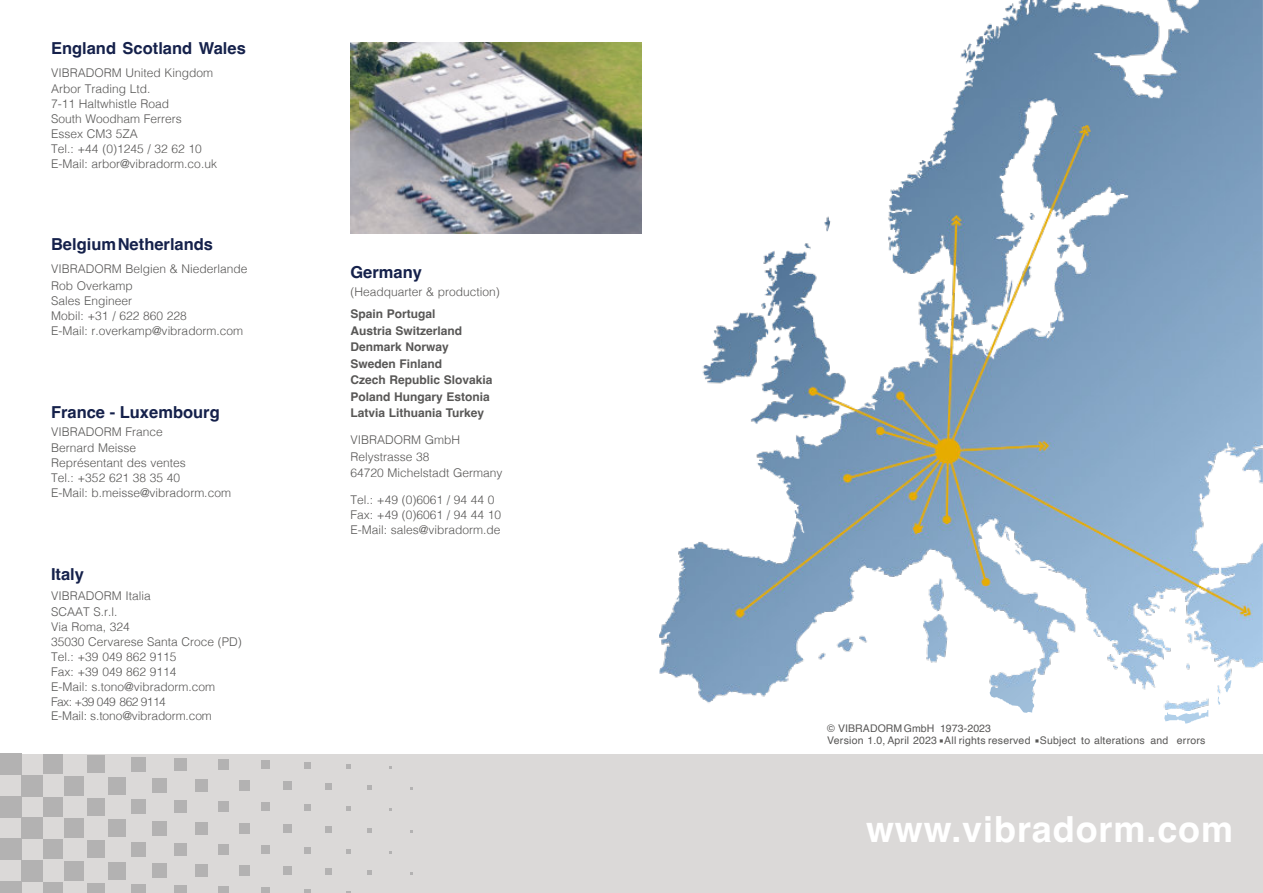
<style>
.page{position:relative;width:1263px;height:893px;background:#fff}
.page>*{position:absolute;margin:0;border:0;box-sizing:border-box;transform-origin:0 0}
.t1{font:700 36px "Helvetica";letter-spacing:.025em;color:#fff}
.t2{font:700 16.5px "Helvetica";color:#15214b}
.t3{font:300 12px/15px "Helvetica";color:#585756}
.t4{font:700 12px/16.5px "Helvetica";color:#585756}
.t5{font:10.5px/12.5px "Helvetica";letter-spacing:.02em;color:#585756}
.s1{font-family:"Lucida Grande"}
</style>
<div class="page">
<img style="left:350px;top:43px;width:292px;height:191px">
<img style="left:659px;top:0;width:604px;height:710px">
<div style="left:0;top:754px;width:1263px;height:139px;background:#dbd9d8"></div>
<svg style="left:989px;top:679px;width:47px;height:34px"></svg>
<svg style="left:1217px;top:680px;width:14px;height:25px"></svg>
<svg style="left:1164px;top:710px;width:44px;height:14px"></svg>
<div style="left:0;top:881px;width:21px;height:12px;background:#b3b2b2"></div>
<div style="left:44px;top:882px;width:19px;height:11px;background:#b3b2b2"></div>
<div style="left:87px;top:883px;width:17px;height:10px;background:#b3b2b2"></div>
<div style="left:131px;top:884px;width:15px;height:9px;background:#b3b2b2"></div>
<div style="left:174px;top:885px;width:13px;height:8px;background:#b3b2b2"></div>
<div style="left:218px;top:886px;width:11px;height:7px;background:#b3b2b2"></div>
<div style="left:261px;top:888px;width:9px;height:5px;background:#b3b2b2"></div>
<svg style="left:304px;top:890px;width:6px;height:3px"></svg>
<svg style="left:347px;top:849px;width:4px;height:4px"></svg>
<svg style="left:347px;top:807px;width:4px;height:4px"></svg>
<svg style="left:347px;top:764px;width:4px;height:4px"></svg>
<svg style="left:304px;top:847px;width:6px;height:6px"></svg>
<svg style="left:304px;top:805px;width:6px;height:6px"></svg>
<svg style="left:304px;top:762px;width:6px;height:6px"></svg>
<div style="left:261px;top:845px;width:9px;height:8px;background:#b3b2b2"></div>
<div style="left:261px;top:802px;width:9px;height:9px;background:#b3b2b2"></div>
<div style="left:261px;top:760px;width:9px;height:8px;background:#b3b2b2"></div>
<div style="left:218px;top:844px;width:11px;height:11px;background:#b3b2b2"></div>
<div style="left:218px;top:801px;width:11px;height:11px;background:#b3b2b2"></div>
<div style="left:218px;top:759px;width:11px;height:11px;background:#b3b2b2"></div>
<div style="left:174px;top:843px;width:13px;height:13px;background:#b3b2b2"></div>
<div style="left:174px;top:800px;width:13px;height:13px;background:#b3b2b2"></div>
<div style="left:174px;top:758px;width:13px;height:13px;background:#b3b2b2"></div>
<div style="left:131px;top:842px;width:15px;height:15px;background:#b3b2b2"></div>
<div style="left:131px;top:799px;width:15px;height:15px;background:#b3b2b2"></div>
<div style="left:131px;top:757px;width:15px;height:15px;background:#b3b2b2"></div>
<div style="left:87px;top:841px;width:17px;height:17px;background:#b3b2b2"></div>
<div style="left:87px;top:798px;width:17px;height:17px;background:#b3b2b2"></div>
<div style="left:87px;top:756px;width:17px;height:17px;background:#b3b2b2"></div>
<div style="left:44px;top:840px;width:19px;height:19px;background:#b3b2b2"></div>
<div style="left:44px;top:797px;width:19px;height:19px;background:#b3b2b2"></div>
<div style="left:44px;top:755px;width:19px;height:19px;background:#b3b2b2"></div>
<div style="left:21px;top:860px;width:22px;height:21px;background:#b3b2b2"></div>
<div style="left:65px;top:861px;width:19px;height:19px;background:#b3b2b2"></div>
<div style="left:108px;top:862px;width:17px;height:17px;background:#b3b2b2"></div>
<div style="left:152px;top:863px;width:15px;height:15px;background:#b3b2b2"></div>
<div style="left:196px;top:864px;width:12px;height:13px;background:#b3b2b2"></div>
<div style="left:239px;top:865px;width:11px;height:11px;background:#b3b2b2"></div>
<div style="left:283px;top:866px;width:8px;height:9px;background:#b3b2b2"></div>
<div style="left:325px;top:868px;width:7px;height:7px;background:#b3b2b2"></div>
<svg style="left:368px;top:871px;width:4px;height:4px"></svg>
<svg style="left:368px;top:828px;width:4px;height:4px"></svg>
<svg style="left:368px;top:785px;width:4px;height:5px"></svg>
<div style="left:325px;top:826px;width:7px;height:6px;background:#b3b2b2"></div>
<div style="left:325px;top:783px;width:7px;height:7px;background:#b3b2b2"></div>
<div style="left:283px;top:824px;width:8px;height:8px;background:#b3b2b2"></div>
<div style="left:283px;top:781px;width:8px;height:9px;background:#b3b2b2"></div>
<div style="left:239px;top:823px;width:11px;height:10px;background:#b3b2b2"></div>
<div style="left:239px;top:780px;width:11px;height:11px;background:#b3b2b2"></div>
<div style="left:196px;top:822px;width:12px;height:12px;background:#b3b2b2"></div>
<div style="left:196px;top:779px;width:12px;height:13px;background:#b3b2b2"></div>
<div style="left:152px;top:821px;width:15px;height:14px;background:#b3b2b2"></div>
<div style="left:152px;top:778px;width:15px;height:15px;background:#b3b2b2"></div>
<div style="left:108px;top:819px;width:17px;height:17px;background:#b3b2b2"></div>
<div style="left:108px;top:777px;width:17px;height:17px;background:#b3b2b2"></div>
<div style="left:65px;top:818px;width:19px;height:20px;background:#b3b2b2"></div>
<div style="left:65px;top:776px;width:19px;height:19px;background:#b3b2b2"></div>
<div style="left:21px;top:817px;width:22px;height:22px;background:#b3b2b2"></div>
<div style="left:21px;top:775px;width:22px;height:21px;background:#b3b2b2"></div>
<div style="left:0;top:839px;width:21px;height:21px;background:#b3b2b2"></div>
<div style="left:0;top:796px;width:21px;height:21px;background:#b3b2b2"></div>
<div style="left:0;top:754px;width:21px;height:21px;background:#b3b2b2"></div>
<h2 class="t2" style="left:51px;top:42px;width:196px">England Scotland Wales</h2>
<p class="t3" style="left:51px;top:66px;width:164px;line-height:16.5px">VIBRADORM United Kingdom<br>Arbor Trading Ltd.</p>
<p class="t3" style="left:51px;top:98px;width:167px">7-11 Haltwhistle Road<br>South Woodham Ferrers<br>Essex CM3 5ZA<br>Tel.: +44 (0)1245 / 32 62 10<br>E-Mail: arbor@vibradorm.co.uk</p>
<h2 class="t2" style="left:51px;top:238px;width:164px">Belgium Netherlands</h2>
<p class="t3" style="left:51px;top:263px;width:198px;line-height:16.5px">VIBRADORM Belgien &amp; Niederlande<br>Rob Overkamp</p>
<p class="t3" style="left:51px;top:295px;width:193px">Sales Engineer<br>Mobil: +31 / 622 860 228<br>E-Mail: r.overkamp@vibradorm.com</p>
<h2 class="t2" style="left:51px;top:405px;width:170px">France - Luxembourg</h2>
<p class="t3" style="left:51px;top:425px;width:113px;line-height:16.5px">VIBRADORM France<br>Bernard Meisse</p>
<p class="t3" style="left:51px;top:457px;width:181px">Représentant des ventes<br>Tel.: +352 621 38 35 40<br>E-Mail: b.meisse@vibradorm.com</p>
<h2 class="t2" style="left:51px;top:567px;width:35px">Italy</h2>
<p class="t3" style="left:51px;top:589px;width:101px;line-height:16.5px">VIBRADORM Italia<br>SCAAT S.r.l.</p>
<p class="t3" style="left:51px;top:621px;width:192px">Via Roma, 324<br>35030 Cervarese Santa Croce (PD)<br>Tel.: +39 049 862 9115<br>Fax: +39 049 862 9114<br>E-Mail: s.tono@vibradorm.com</p>
<p class="t3" style="left:51px;top:696px;width:162px;line-height:14.4px">Fax: +39 049 862 9114<br>E-Mail: s.tono@vibradorm.com</p>
<h2 class="t2" style="left:350px;top:266px;width:73px">Germany</h2>
<p class="t3" style="left:350px;top:286px;width:151px">(Headquarter &amp; production)</p>
<p class="t4" style="left:350px;top:306px;width:144px">Spain Portugal<br>Austria Switzerland<br>Denmark Norway<br>Sweden Finland<br>Czech Republic Slovakia<br>Poland Hungary Estonia<br>Latvia Lithuania Turkey</p>
<p class="t3" style="left:350px;top:433px;width:154px;line-height:16.5px">VIBRADORM GmbH<br>Relystrasse 38<br>64720 Michelstadt Germany</p>
<p class="t3" style="left:350px;top:494px;width:152px">Tel.: +49 (0)6061 / 94 44 0<br>Fax: +49 (0)6061 / 94 44 10<br>E-Mail: sales@vibradorm.de</p>
<p class="t5" style="left:827px;top:723px;width:380px">© VIBRADORM GmbH 1973-2023<br>Version 1.0, April 2023 <span class="s1">▪</span>All rights reserved <span class="s1">▪</span>Subject to alterations and errors</p>
<h1 class="t1" style="left:866px;top:815px;width:369px">www.vibradorm.com</h1>
</div>
